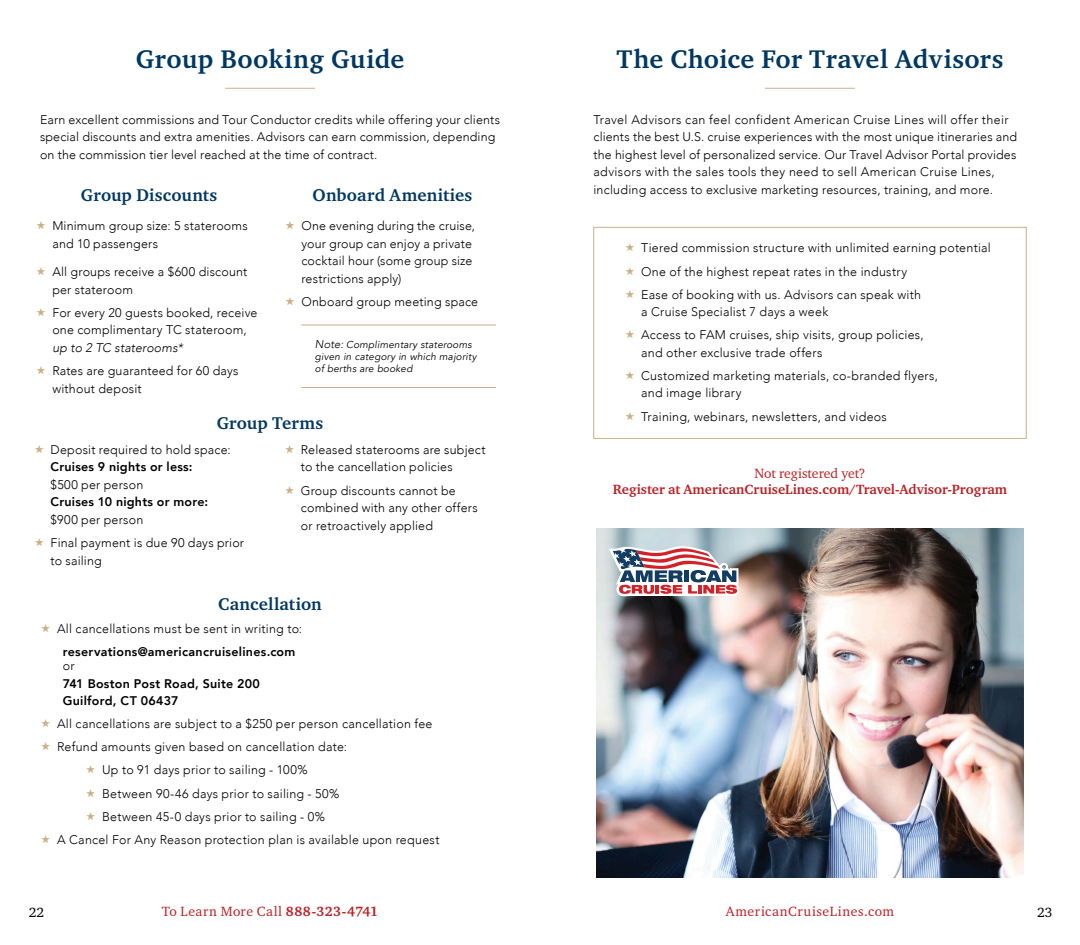
<style>
.page{position:relative;width:1080px;height:945px;background:#fff}
.page>*{position:absolute;margin:0;border:0;box-sizing:border-box;transform-origin:0 0}
.t1{font:700 26.25px "Charter ITC Pro";letter-spacing:.015em;color:#003863}
.Subtitle_Copy_0218{font:700 17.5px "Charter ITC Pro";letter-spacing:.01em;color:#003863}
.t2{font:700 13.75px/16.5px "Charter ITC Pro";color:#be1f23;text-align:center}
.t3{font:13.75px "Charter ITC Pro";letter-spacing:.045em;color:#be1f23}
.t4{font:13.75px "Charter ITC Pro";color:#000}
.Body_Copy_0218{font:300 12.5px/17.5px "Avenir";letter-spacing:.015em;color:#000}
.Body_Copy_0218-2{font:800 12.5px/13.8px "Avenir";letter-spacing:.02em;color:#000}
.Body_Copy_0218-3{font:italic 10px/12px "Avenir";letter-spacing:.02em;color:#000}
.s1{font-style:italic}
.s2{font-weight:300;font-size:11.25px}
.s3{font-weight:800}
.s4{font-weight:300}
.s5{font-weight:400}
.s6{font-weight:700}
</style>
<div class="page">
<hr style="left:301px;top:325px;width:195px;height:1px;background:#cbb086">
<hr style="left:301px;top:387px;width:195px;height:1px;background:#cbb086">
<hr style="left:225px;top:88px;width:90px;height:1px;background:#cbb086">
<img style="left:596px;top:529px;width:428px;height:349px">
<svg style="left:609px;top:546px;width:130px;height:50px"></svg>
<hr style="left:765px;top:88px;width:90px;height:1px;background:#cbb086">
<div style="left:593px;top:227px;width:434px;height:212px;border:1px solid #cbb086"></div>
<p class="t1" style="left:136px;top:43px;width:270px">Group Booking Guide</p>
<p class="Body_Copy_0218" style="left:40px;top:111px;width:461px">Earn excellent commissions and Tour Conductor credits while offering your clients special discounts and extra amenities. Advisors can earn commission, depending on the commission tier level reached at the time of contract.</p>
<p class="Subtitle_Copy_0218" style="left:81px;top:184px;width:138px">Group Discounts</p>
<p class="Body_Copy_0218" style="left:52px;top:217px;width:197px">Minimum group size: 5 staterooms and 10 passengers</p>
<p class="Body_Copy_0218" style="left:52px;top:263px;width:197px">All groups receive a $600 discount per stateroom</p>
<p class="Body_Copy_0218" style="left:52px;top:304px;width:207px">For every 20 guests booked, receive one complimentary TC stateroom, <span class="s1">up to 2 TC staterooms*</span></p>
<p class="Body_Copy_0218" style="left:52px;top:362px;width:188px">Rates are guaranteed for 60 days without deposit</p>
<p class="Subtitle_Copy_0218" style="left:313px;top:184px;width:161px">Onboard Amenities</p>
<p class="Body_Copy_0218" style="left:301px;top:217px;width:175px">One evening during the cruise, your group can enjoy a private cocktail hour (some group size restrictions apply)</p>
<p class="Body_Copy_0218" style="left:301px;top:293px;width:178px">Onboard group meeting space</p>
<p class="Body_Copy_0218-3" style="left:315px;top:338px;width:163px"><span class="s2">Note:</span> Complimentary staterooms given in category in which majority of berths are booked</p>
<p class="Subtitle_Copy_0218" style="left:217px;top:412px;width:108px">Group Terms</p>
<p class="Body_Copy_0218" style="left:51px;top:441px;width:182px">Deposit required to hold space:<br><span class="s3">Cruises 9 nights or less:<br></span>$500 per person<br><span class="s3">Cruises 10 nights or more: </span>$900 per person</p>
<p class="Body_Copy_0218" style="left:51px;top:534px;width:195px">Final payment is due 90 days prior to sailing</p>
<p class="Body_Copy_0218" style="left:301px;top:441px;width:186px">Released staterooms are subject to the cancellation policies</p>
<p class="Body_Copy_0218" style="left:301px;top:482px;width:178px">Group discounts cannot be combined with any other offers or retroactively applied</p>
<p class="Subtitle_Copy_0218" style="left:218px;top:593px;width:105px">Cancellation</p>
<p class="Body_Copy_0218" style="left:57px;top:620px;width:247px">All cancellations must be sent in writing to:</p>
<p class="Body_Copy_0218-2" style="left:63px;top:645px;width:234px">reservations@americancruiselines.com <span class="s4">or</span></p>
<p class="Body_Copy_0218-2" style="left:63px;top:674px;width:199px;line-height:17.5px">741 Boston Post Road, Suite 200<br>Guilford, CT 06437</p>
<p class="Body_Copy_0218" style="left:57px;top:715px;width:377px">All cancellations are subject to a $250 per person cancellation fee</p>
<p class="Body_Copy_0218" style="left:57px;top:738px;width:292px">Refund amounts given based on cancellation date:</p>
<p class="Body_Copy_0218" style="left:102px;top:761px;width:207px">Up to 91 days prior to sailing - 100%</p>
<p class="Body_Copy_0218" style="left:102px;top:784px;width:239px">Between 90-46 days prior to sailing - 50%</p>
<p class="Body_Copy_0218" style="left:102px;top:808px;width:224px">Between 45-0 days prior to sailing - 0%</p>
<p class="Body_Copy_0218" style="left:57px;top:831px;width:384px">A Cancel For Any Reason protection plan is available upon request</p>
<p class="t1" style="left:617px;top:43px;width:388px">The Choice For Travel Advisors</p>
<p class="Body_Copy_0218" style="left:593px;top:111px;width:425px">Travel Advisors can feel confident American Cruise Lines will offer their clients the best U.S. cruise experiences with the most unique itineraries and the highest level of personalized service. Our Travel Advisor Portal provides advisors with the sales tools they need to sell American Cruise Lines, including access to exclusive marketing resources, training, and more.</p>
<p class="Body_Copy_0218" style="left:641px;top:239px;width:351px">Tiered commission structure with unlimited earning potential</p>
<p class="Body_Copy_0218" style="left:641px;top:263px;width:267px">One of the highest repeat rates in the industry</p>
<p class="Body_Copy_0218" style="left:641px;top:286px;width:281px">Ease of booking with us. Advisors can speak with a Cruise Specialist 7 days a week</p>
<p class="Body_Copy_0218" style="left:641px;top:326px;width:284px">Access to FAM cruises, ship visits, group policies, and other exclusive trade offers</p>
<p class="Body_Copy_0218" style="left:641px;top:367px;width:298px">Customized marketing materials, co-branded flyers, and image library</p>
<p class="Body_Copy_0218" style="left:641px;top:408px;width:247px">Training, webinars, newsletters, and videos</p>
<p class="t2" style="left:613px;top:465px;width:396px"><span class="s5">Not registered yet?<br></span>Register at AmericanCruiseLines.com/Travel-Advisor-Program</p>
<p class="t3" style="left:162px;top:903px;width:218px">To Learn More Call <span class="s6">888-323-4741</span></p>
<p class="t3" style="left:726px;top:903px;width:170px">AmericanCruiseLines.com</p>
<p class="t4" style="left:29px;top:904px;width:17px">22</p>
<p class="t4" style="left:1037px;top:904px;width:17px">23</p>
</div>
